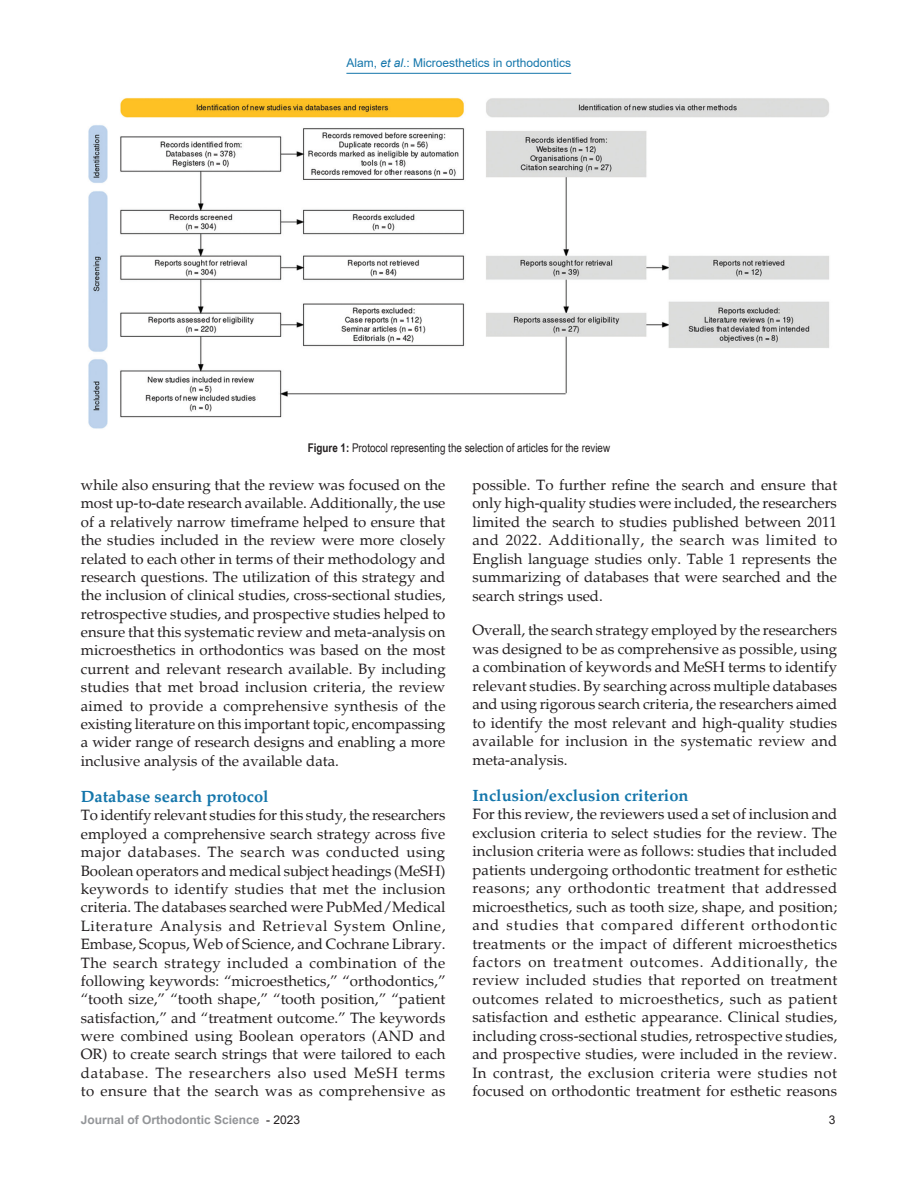
<style>
.page{position:relative;width:918px;height:1188px;background:#fff}
.page>*{position:absolute;margin:0;border:0;box-sizing:border-box;transform-origin:0 0}
.t1{font:700 16.5px "Palatino";color:#1476ab}
.TX{font:15px/18.5px "Palatino";letter-spacing:.005em;color:#231f20;text-align:justify}
.FGC{font:12px "Arial Narrow";color:#231f20}
.t2{font:12px "Arial";color:#1476ab}
.t3{font:700 12px "Arial";color:#939598}
.t4{font:12px "Arial";color:#231f20}
.s1{font-style:italic}
.s2{font-weight:700}
.s3{font-weight:400;color:#231f20}
</style>
<div class="page">
<hr style="left:346px;top:73px;width:225px;height:1px;background:#1476ab">
<img style="left:88px;top:97px;width:741px;height:332px">
<p class="t2" style="left:346px;top:55px;width:226px">Alam, <span class="s1">et al</span>.: Microesthetics in orthodontics</p>
<p class="FGC" style="left:308px;top:439px;width:304px"><span class="s2">Figure 1:</span> Protocol representing the selection of articles for the review</p>
<p class="TX" style="left:81px;top:476px;width:366px">while also ensuring that the review was focused on the most up‑to‑date research available. Additionally, the use of a relatively narrow timeframe helped to ensure that the studies included in the review were more closely related to each other in terms of their methodology and research questions. The utilization of this strategy and the inclusion of clinical studies, cross‑sectional studies, retrospective studies, and prospective studies helped to ensure that this systematic review and meta‑analysis on microesthetics in orthodontics was based on the most current and relevant research available. By including studies that met broad inclusion criteria, the review aimed to provide a comprehensive synthesis of the existing literature on this important topic, encompassing a wider range of research designs and enabling a more inclusive analysis of the available data.</p>
<h2 class="t1" style="left:81px;top:787px;width:189px">Database search protocol</h2>
<p class="TX" style="left:81px;top:807px;width:366px">To identify relevant studies for this study, the researchers employed a comprehensive search strategy across five major databases. The search was conducted using Boolean operators and medical subject headings (MeSH) keywords to identify studies that met the inclusion criteria. The databases searched were PubMed/Medical Literature Analysis and Retrieval System Online, Embase, Scopus, Web of Science, and Cochrane Library.<br>The search strategy included a combination of the following keywords: “microesthetics,” “orthodontics,” “tooth size,” “tooth shape,” “tooth position,” “patient satisfaction,” and “treatment outcome.” The keywords were combined using Boolean operators (AND and OR) to create search strings that were tailored to each database. The researchers also used MeSH terms to ensure that the search was as comprehensive as</p>
<p class="TX" style="left:472px;top:476px;width:366px">possible. To further refine the search and ensure that only high‑quality studies were included, the researchers limited the search to studies published between 2011 and 2022. Additionally, the search was limited to English language studies only. Table 1 represents the summarizing of databases that were searched and the search strings used.</p>
<p class="TX" style="left:472px;top:621px;width:366px">Overall, the search strategy employed by the researchers was designed to be as comprehensive as possible, using a combination of keywords and MeSH terms to identify relevant studies. By searching across multiple databases and using rigorous search criteria, the researchers aimed to identify the most relevant and high‑quality studies available for inclusion in the systematic review and meta‑analysis.</p>
<h2 class="t1" style="left:472px;top:786px;width:218px">Inclusion/exclusion criterion</h2>
<p class="TX" style="left:472px;top:805px;width:366px">For this review, the reviewers used a set of inclusion and exclusion criteria to select studies for the review. The inclusion criteria were as follows: studies that included patients undergoing orthodontic treatment for esthetic reasons; any orthodontic treatment that addressed microesthetics, such as tooth size, shape, and position; and studies that compared different orthodontic treatments or the impact of different microesthetics factors on treatment outcomes. Additionally, the review included studies that reported on treatment outcomes related to microesthetics, such as patient satisfaction and esthetic appearance. Clinical studies, including cross‑sectional studies, retrospective studies, and prospective studies, were included in the review.<br>In contrast, the exclusion criteria were studies not focused on orthodontic treatment for esthetic reasons</p>
<p class="t3" style="left:81px;top:1111px;width:221px">Journal of Orthodontic Science <span class="s3">- 2023</span></p>
<p class="t4" style="left:829px;top:1111px;width:8px">3</p>
</div>
